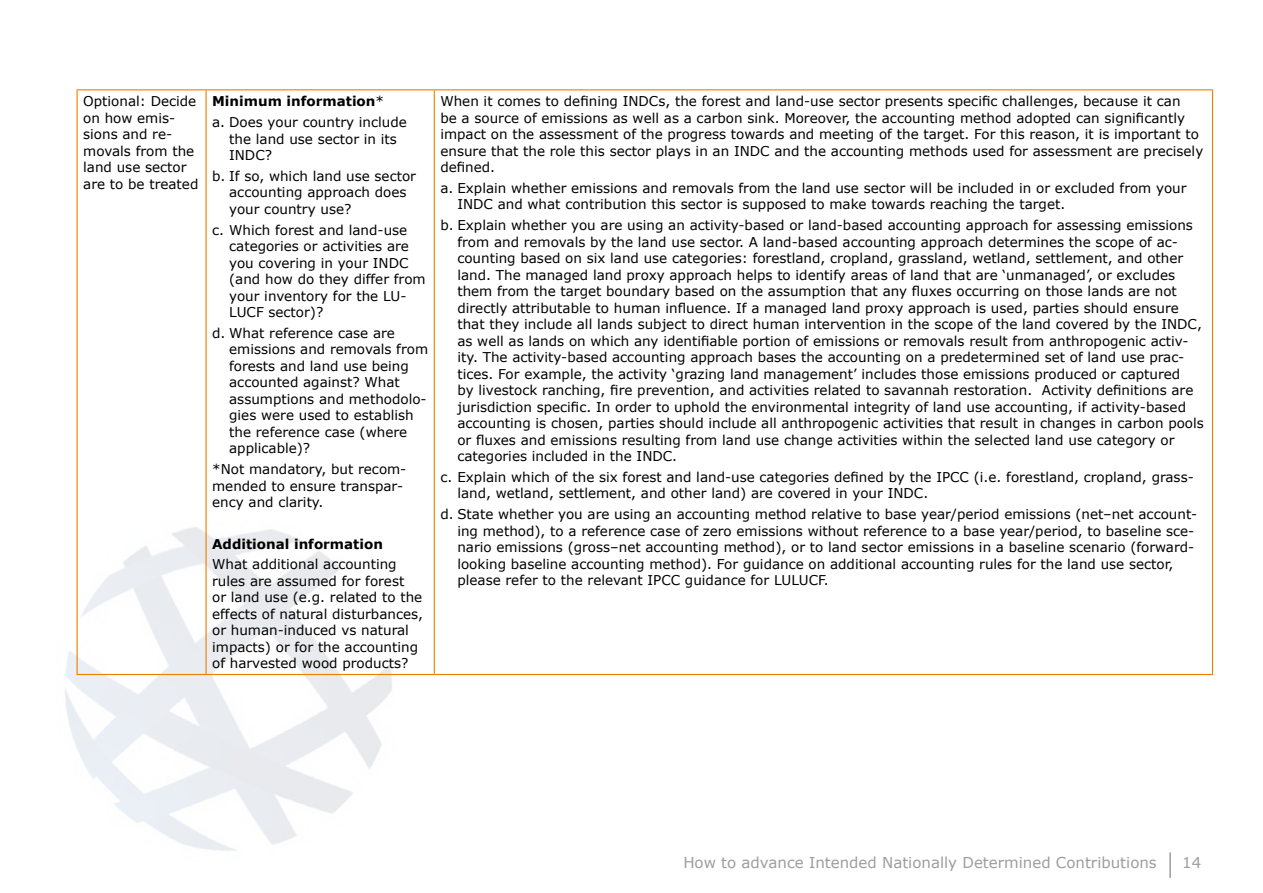
<style>
.page{position:relative;width:1263px;height:893px;background:#fff}
.page>*{position:absolute;margin:0;border:0;box-sizing:border-box;transform-origin:0 0}
.t1{font:15px "Verdana";color:#9d9d9c}
.t2{font:13.5px/16.5px "Verdana";color:#000}
.t3{font:700 13.5px "Verdana";color:#000}
.s1{font-weight:700}
</style>
<div class="page">
<hr style="left:1169px;top:852px;width:2px;height:26px;background:#9d9d9c">
<hr style="left:77px;top:89px;width:129px;height:1px;background:#ef7d00">
<hr style="left:77px;top:90px;width:1px;height:584px;background:#ef7d00">
<hr style="left:206px;top:89px;width:228px;height:1px;background:#ef7d00">
<hr style="left:205px;top:90px;width:2px;height:584px;background:#ef7d00">
<hr style="left:434px;top:89px;width:779px;height:1px;background:#ef7d00">
<hr style="left:434px;top:90px;width:1px;height:584px;background:#ef7d00">
<hr style="left:1212px;top:90px;width:1px;height:584px;background:#ef7d00">
<hr style="left:77px;top:674px;width:129px;height:1px;background:#ef7d00">
<hr style="left:206px;top:674px;width:228px;height:1px;background:#ef7d00">
<hr style="left:434px;top:674px;width:779px;height:1px;background:#ef7d00">
<p class="t2" style="left:83px;top:93px;width:117px">Optional: Decide on how emis&shy;sions and re&shy;movals from the land use sector are to be treated</p>
<p class="t2" style="left:212px;top:91px;width:196px;line-height:20.7px"><span class="s1">Minimum information</span>*<br>a. Does your country include</p>
<p class="t2" style="left:229px;top:130px;width:169px">the land use sector in its<br>INDC?</p>
<p class="t2" style="left:229px;top:167px;width:188px;text-indent:-17px">b. If so, which land use sector accounting approach does your country use?</p>
<p class="t2" style="left:229px;top:221px;width:198px;text-indent:-17px">c. Which forest and land-use categories or activities are you covering in your INDC (and how do they differ from your inventory for the LU-<br>LUCF sector)?</p>
<p class="t2" style="left:229px;top:324px;width:200px;text-indent:-17px">d. What reference case are emissions and removals from forests and land use being accounted against? What assumptions and methodolo&shy;gies were used to establish the reference case (where applicable)?</p>
<p class="t2" style="left:212px;top:461px;width:196px">*Not mandatory, but recom&shy;mended to ensure transpar&shy;ency and clarity.</p>
<p class="t3" style="left:212px;top:534px;width:172px">Additional information</p>
<p class="t2" style="left:212px;top:556px;width:212px">What additional accounting rules are assumed for forest<br>or land use (e.g. related to the effects of natural disturbances, or human-induced vs natural impacts) or for the accounting of harvested wood products?</p>
<p class="t2" style="left:440px;top:93px;width:764px">When it comes to defining INDCs, the forest and land-use sector presents specific challenges, because it can<br>be a source of emissions as well as a carbon sink. Moreover, the accounting method adopted can significantly impact on the assessment of the progress towards and meeting of the target. For this reason, it is important to ensure that the role this sector plays in an INDC and the accounting methods used for assessment are precisely defined.</p>
<p class="t2" style="left:457px;top:180px;width:731px;text-indent:-17px">a. Explain whether emissions and removals from the land use sector will be included in or excluded from your<br>INDC and what contribution this sector is supposed to make towards reaching the target.</p>
<p class="t2" style="left:457px;top:217px;width:748px;text-indent:-17px">b. Explain whether you are using an activity-based or land-based accounting approach for assessing emissions from and removals by the land use sector. A land-based accounting approach determines the scope of ac&shy;counting based on six land use categories: forestland, cropland, grassland, wetland, settlement, and other land. The managed land proxy approach helps to identify areas of land that are ‘unmanaged’, or excludes them from the target boundary based on the assumption that any fluxes occurring on those lands are not directly attributable to human influence. If a managed land proxy approach is used, parties should ensure that they include all lands subject to direct human intervention in the scope of the land covered by the INDC, as well as lands on which any identifiable portion of emissions or removals result from anthropogenic activ&shy;ity. The activity-based accounting approach bases the accounting on a predetermined set of land use prac&shy;tices. For example, the activity ‘grazing land management’ includes those emissions produced or captured<br>by livestock ranching, fire prevention, and activities related to savannah restoration. Activity definitions are jurisdiction specific. In order to uphold the environmental integrity of land use accounting, if activity-based accounting is chosen, parties should include all anthropogenic activities that result in changes in carbon pools or fluxes and emissions resulting from land use change activities within the selected land use category or categories included in the INDC.</p>
<p class="t2" style="left:457px;top:469px;width:738px;text-indent:-17px">c. Explain which of the six forest and land-use categories defined by the IPCC (i.e. forestland, cropland, grass&shy;land, wetland, settlement, and other land) are covered in your INDC.</p>
<p class="t2" style="left:457px;top:506px;width:741px;text-indent:-17px">d. State whether you are using an accounting method relative to base year/period emissions (net–net account&shy;ing method), to a reference case of zero emissions without reference to a base year/period, to baseline sce&shy;nario emissions (gross–net accounting method), or to land sector emissions in a baseline scenario (forward&shy;looking baseline accounting method). For guidance on additional accounting rules for the land use sector, please refer to the relevant IPCC guidance for LULUCF.</p>
<p class="t1" style="left:683px;top:852px;width:475px">How to advance Intended Nationally Determined Contributions</p>
<p class="t1" style="left:1182px;top:852px;width:21px">14</p>
</div>
